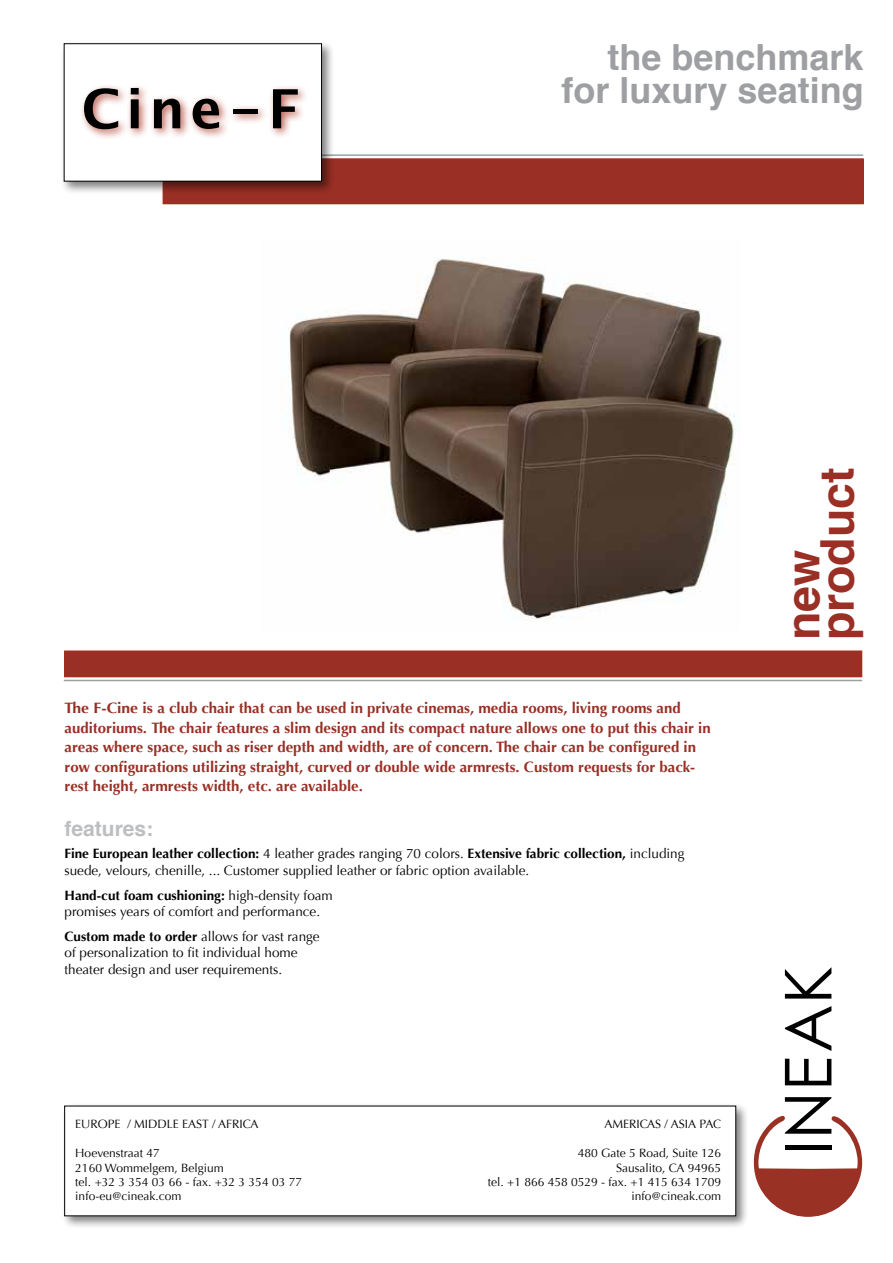
<style>
.page{position:relative;width:893px;height:1263px;background:#fff}
.page>*{position:absolute;margin:0;border:0;box-sizing:border-box;transform-origin:0 0}
.t1{font:700 54px "Lucida Grande";color:#000}
.t2{font:700 46.5px/34.5px "Helvetica";color:#992f25}
.t3{font:700 36px/33px "Helvetica";color:#9d9fa2;text-align:right}
.t4{font:700 21px "Helvetica";color:#bcbec0}
.t5{font:700 15px/19.5px "Optima";color:#992f25;scale:1.05 1}
.t6{font:13.5px/16.2px "Optima";color:#000}
.t7{font:12px/14.4px "Optima";color:#000;text-align:right}
.s1{font-weight:700}
</style>
<div class="page">
<div style="left:61px;top:1102px;width:689px;height:127px;background:#000;opacity:.5"></div>
<div style="left:65px;top:1106px;width:671px;height:110px;background:#fff"></div>
<hr style="left:156px;top:154px;width:707px;height:2px;background:#9d9fa2">
<svg style="left:754px;top:1097px;width:108px;height:120px"></svg>
<svg style="left:785px;top:1059px;width:46px;height:26px"></svg>
<svg style="left:785px;top:1006px;width:46px;height:45px"></svg>
<svg style="left:785px;top:967px;width:46px;height:31px"></svg>
<div style="left:165px;top:160px;width:697px;height:42px;background:#992f25"></div>
<div style="left:163px;top:158px;width:701px;height:46px;border:1px solid #a82e1a"></div>
<div style="left:61px;top:40px;width:274px;height:155px;background:#000;opacity:.5"></div>
<div style="left:64px;top:44px;width:257px;height:137px;background:#fff"></div>
<div style="left:64px;top:43px;width:258px;height:139px;border:1px solid #000"></div>
<div style="left:66px;top:653px;width:794px;height:22px;background:#992f25"></div>
<div style="left:64px;top:651px;width:798px;height:26px;border:1px solid #a82e1a"></div>
<hr style="left:64px;top:680px;width:798px;height:1px;background:#9d9fa2">
<div style="left:79px;top:83px;width:230px;height:57px;background:#a82e1a;opacity:.75"></div>
<img style="left:288px;top:258px;width:448px;height:362px">
<h1 class="t1" style="left:82px;top:65px;width:219px">Cine-F</h1>
<h3 class="t3" style="left:562px;top:41px;width:304px">the benchmark for luxury seating</h3>
<h2 class="t2" style="left:786px;top:640px;width:175px;rotate:-90deg">new product</h2>
<p class="t5" style="left:64px;top:698px;width:617px">The F-Cine is a club chair that can be used in private cinemas, media rooms, living rooms and auditoriums. The chair features a slim design and its compact nature allows one to put this chair in areas where space, such as riser depth and width, are of concern. The chair can be configured in row configurations utilizing straight, curved or double wide armrests. Custom requests for back&shy;rest height, armrests width, etc. are available.</p>
<h3 class="t4" style="left:64px;top:811px;width:90px">features:</h3>
<p class="t6" style="left:64px;top:846px;width:622px"><span class="s1">Fine European leather collection:</span> 4 leather grades ranging 70 colors. <span class="s1">Extensive fabric collection,</span> including suede, velours, chenille, ... Customer supplied leather or fabric option available.</p>
<p class="t6" style="left:64px;top:887px;width:270px"><span class="s1">Hand-cut foam cushioning:</span> high-density foam promises years of comfort and performance.</p>
<p class="t6" style="left:64px;top:929px;width:257px"><span class="s1">Custom made to order</span> allows for vast range of personalization to fit individual home theater design and user requirements.</p>
<p class="t7" style="left:75px;top:1117px;width:185px">EUROPE / MIDDLE EAST / AFRICA</p>
<p class="t7" style="left:75px;top:1146px;width:228px;text-align:left">Hoevenstraat 47<br>2160 Wommelgem, Belgium<br>tel. +32 3 354 03 66 - fax. +32 3 354 03 77 info-eu@cineak.com</p>
<p class="t7" style="left:604px;top:1117px;width:118px">AMERICAS / ASIA PAC</p>
<p class="t7" style="left:488px;top:1146px;width:235px">480 Gate 5 Road, Suite 126<br>Sausalito, CA 94965<br>tel. +1 866 458 0529 - fax. +1 415 634 1709 info@cineak.com</p>
</div>
